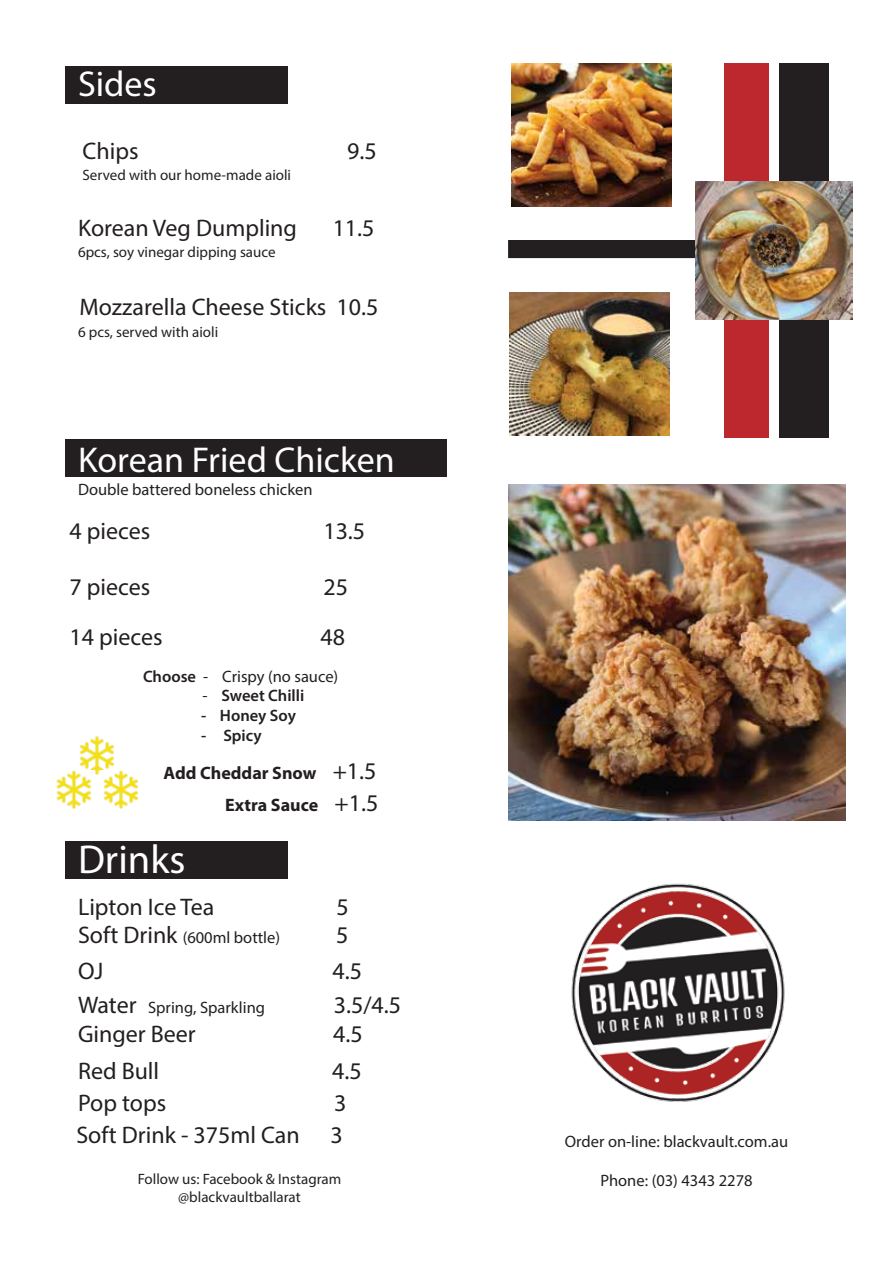
<style>
.page{position:relative;width:893px;height:1263px;background:#fff}
.page>*{position:absolute;margin:0;border:0;box-sizing:border-box;transform-origin:0 0}
.t1{font:40.5px "Myriad Pro";color:#fff}
.t2{font:36px "Myriad Pro";color:#fff}
.t3{font:24px "Myriad Pro";color:#231f20}
.t4{font:700 18px/32.4px "Myriad Pro";color:#231f20;text-align:right}
.t5{font:16.5px "Myriad Pro";color:#231f20}
.t6{font:600 16.5px "Myriad Pro";color:#231f20}
.t7{font:15px "Myriad Pro";color:#231f20}
.s1{font-weight:600}
.s2{font-weight:400}
.s3{font-weight:400;font-size:24px}
.s4{font-size:24px}
</style>
<div class="page">
<div style="left:65px;top:842px;width:223px;height:37px;background:#231f20"></div>
<div style="left:65px;top:440px;width:381px;height:37px;background:#231f20"></div>
<div style="left:65px;top:66px;width:223px;height:38px;background:#231f20"></div>
<div style="left:725px;top:63px;width:44px;height:375px;background:#bd282e"></div>
<img style="left:508px;top:484px;width:337px;height:337px">
<img style="left:571px;top:883px;width:214px;height:219px">
<img style="left:510px;top:293px;width:160px;height:142px">
<div style="left:779px;top:63px;width:49px;height:375px;background:#231f20"></div>
<div style="left:508px;top:240px;width:187px;height:18px;background:#231f20"></div>
<img style="left:695px;top:182px;width:157px;height:137px">
<img style="left:79px;top:736px;width:36px;height:38px">
<img style="left:56px;top:770px;width:39px;height:39px">
<img style="left:100px;top:770px;width:39px;height:39px">
<img style="left:511px;top:63px;width:160px;height:143px">
<h2 class="t2" style="left:78px;top:62px;width:80px">Sides</h2>
<p class="t3" style="left:83px;top:136px;width:58px">Chips</p>
<p class="t3" style="left:347px;top:136px;width:31px">9.5</p>
<p class="t7" style="left:83px;top:166px;width:210px">Served with our home-made aioli</p>
<p class="t3" style="left:78px;top:213px;width:221px">Korean Veg Dumpling</p>
<p class="t3" style="left:333px;top:213px;width:43px">11.5</p>
<p class="t7" style="left:78px;top:242px;width:199px">6pcs, soy vinegar dipping sauce</p>
<p class="t3" style="left:80px;top:292px;width:300px">Mozzarella Cheese Sticks 10.5</p>
<p class="t7" style="left:78px;top:322px;width:142px">6 pcs, served with aioli</p>
<h2 class="t2" style="left:78px;top:437px;width:318px">Korean Fried Chicken</h2>
<p class="t5" style="left:78px;top:479px;width:236px">Double battered boneless chicken</p>
<p class="t3" style="left:70px;top:516px;width:82px">4 pieces</p>
<p class="t3" style="left:323px;top:516px;width:43px">13.5</p>
<p class="t3" style="left:70px;top:572px;width:82px">7 pieces</p>
<p class="t3" style="left:323px;top:572px;width:26px">25</p>
<p class="t3" style="left:70px;top:623px;width:95px">14 pieces</p>
<p class="t3" style="left:320px;top:623px;width:26px">48</p>
<p class="t5" style="left:143px;top:666px;width:197px"><span class="s1">Choose</span> - Crispy (no sauce)</p>
<p class="t6" style="left:202px;top:685px;width:103px"><span class="s2">-</span> Sweet Chilli</p>
<p class="t6" style="left:201px;top:705px;width:96px">- Honey Soy</p>
<p class="t6" style="left:201px;top:725px;width:62px">- Spicy</p>
<p class="t4" style="left:164px;top:756px;width:216px">Add Cheddar Snow <span class="s3">+1.5<br></span>Extra Sauce <span class="s3">+1.5</span></p>
<h1 class="t1" style="left:78px;top:834px;width:109px">Drinks</h1>
<p class="t3" style="left:78px;top:892px;width:138px">Lipton Ice Tea</p>
<p class="t3" style="left:336px;top:892px;width:14px">5</p>
<p class="t5" style="left:78px;top:928px;width:204px"><span class="s4">Soft Drink</span> (600ml bottle)</p>
<p class="t3" style="left:336px;top:920px;width:14px">5</p>
<p class="t3" style="left:78px;top:956px;width:27px">OJ</p>
<p class="t3" style="left:332px;top:956px;width:31px">4.5</p>
<p class="t5" style="left:78px;top:997px;width:189px"><span class="s4">Water</span> Spring, Sparkling</p>
<p class="t3" style="left:334px;top:990px;width:69px">3.5/4.5</p>
<p class="t3" style="left:78px;top:1019px;width:119px">Ginger Beer</p>
<p class="t3" style="left:333px;top:1019px;width:31px">4.5</p>
<p class="t3" style="left:78px;top:1056px;width:83px">Red Bull</p>
<p class="t3" style="left:332px;top:1056px;width:31px">4.5</p>
<p class="t3" style="left:78px;top:1088px;width:90px">Pop tops</p>
<p class="t3" style="left:334px;top:1088px;width:14px">3</p>
<p class="t3" style="left:76px;top:1120px;width:225px">Soft Drink - 375ml Can</p>
<p class="t3" style="left:330px;top:1120px;width:14px">3</p>
<p class="t5" style="left:565px;top:1131px;width:225px">Order on-line: blackvault.com.au</p>
<p class="t7" style="left:138px;top:1169px;width:205px">Follow us: Facebook &amp; Instagram</p>
<p class="t5" style="left:600px;top:1170px;width:154px">Phone: (03) 4343 2278</p>
<p class="t7" style="left:178px;top:1187px;width:124px">@blackvaultballarat</p>
</div>
